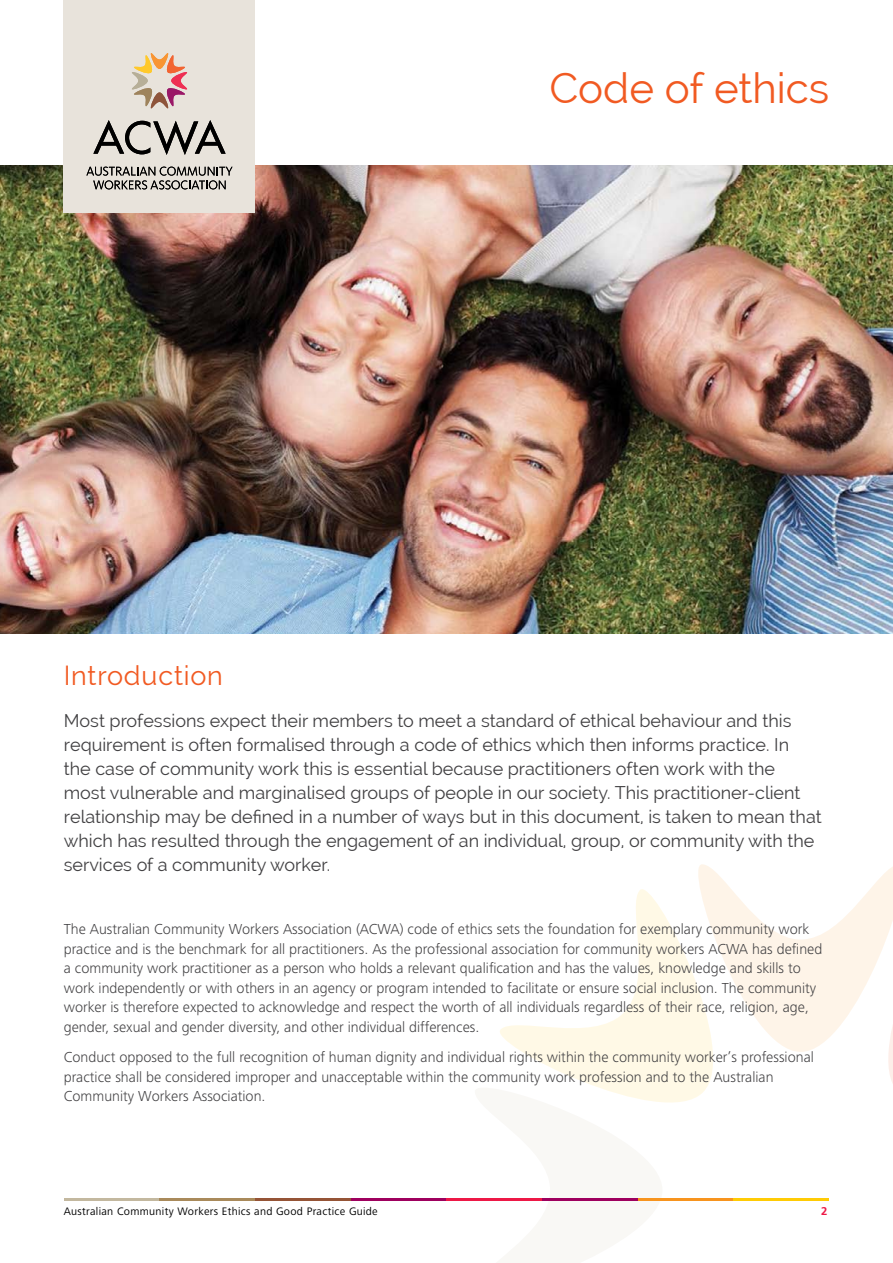
<style>
.page{position:relative;width:893px;height:1263px;background:#fff}
.page>*{position:absolute;margin:0;border:0;box-sizing:border-box;transform-origin:0 0}
.t1{font:42px "Raleway";color:#f15a22}
.t2{font:27px "Raleway";letter-spacing:.03em;color:#f15a22}
.t3{font:18px/24px "Raleway";color:#414042}
.t4{font:300 15px/19.5px "Frutiger Next LT";color:#414042}
.t5{font:11.25px "Frutiger Next LT";letter-spacing:.025em;color:#000}
.t6{font:700 11.25px "Frutiger";color:#ed1846}
</style>
<div class="page">
<svg style="left:475px;top:864px;width:418px;height:337px"></svg>
<img style="left:0;top:166px;width:893px;height:468px">
<div style="left:64px;top:0;width:191px;height:213px;background:#e8e3db"></div>
<svg style="left:132px;top:53px;width:55px;height:55px"></svg>
<svg style="left:86px;top:167px;width:146px;height:22px"></svg>
<svg style="left:93px;top:120px;width:133px;height:35px"></svg>
<hr style="left:64px;top:1198px;width:95px;height:2px;background:#c3b89f">
<hr style="left:159px;top:1198px;width:96px;height:2px;background:#a98a5b">
<hr style="left:255px;top:1198px;width:96px;height:2px;background:#955436">
<hr style="left:351px;top:1198px;width:95px;height:2px;background:#9e005e">
<hr style="left:446px;top:1198px;width:96px;height:2px;background:#ed1846">
<hr style="left:542px;top:1198px;width:96px;height:2px;background:#9e005e">
<hr style="left:638px;top:1198px;width:95px;height:2px;background:#f7941e">
<hr style="left:733px;top:1198px;width:96px;height:2px;background:#ffcb05">
<h2 class="t2" style="left:64px;top:659px;width:161px">Introduction</h2>
<h1 class="t1" style="left:549px;top:63px;width:281px">Code of ethics</h1>
<p class="t3" style="left:64px;top:709px;width:759px">Most professions expect their members to meet a standard of ethical behaviour and this requirement is often formalised through a code of ethics which then informs practice. In<br>the case of community work this is essential because practitioners often work with the<br>most vulnerable and marginalised groups of people in our society. This practitioner-client relationship may be defined in a number of ways but in this document, is taken to mean that which has resulted through the engagement of an individual, group, or community with the services of a community worker.</p>
<p class="t4" style="left:64px;top:920px;width:760px">The Australian Community Workers Association (ACWA) code of ethics sets the foundation for exemplary community work practice and is the benchmark for all practitioners. As the professional association for community workers ACWA has defined a community work practitioner as a person who holds a relevant qualification and has the values, knowledge and skills to work independently or with others in an agency or program intended to facilitate or ensure social inclusion. The community worker is therefore expected to acknowledge and respect the worth of all individuals regardless of their race, religion, age, gender, sexual and gender diversity, and other individual differences.</p>
<p class="t4" style="left:64px;top:1047px;width:752px">Conduct opposed to the full recognition of human dignity and individual rights within the community worker’s professional practice shall be considered improper and unacceptable within the community work profession and to the Australian<br>Community Workers Association.</p>
<p class="t5" style="left:64px;top:1204px;width:316px">Australian Community Workers Ethics and Good Practice Guide</p>
<p class="t6" style="left:821px;top:1204px;width:8px">2</p>
</div>
